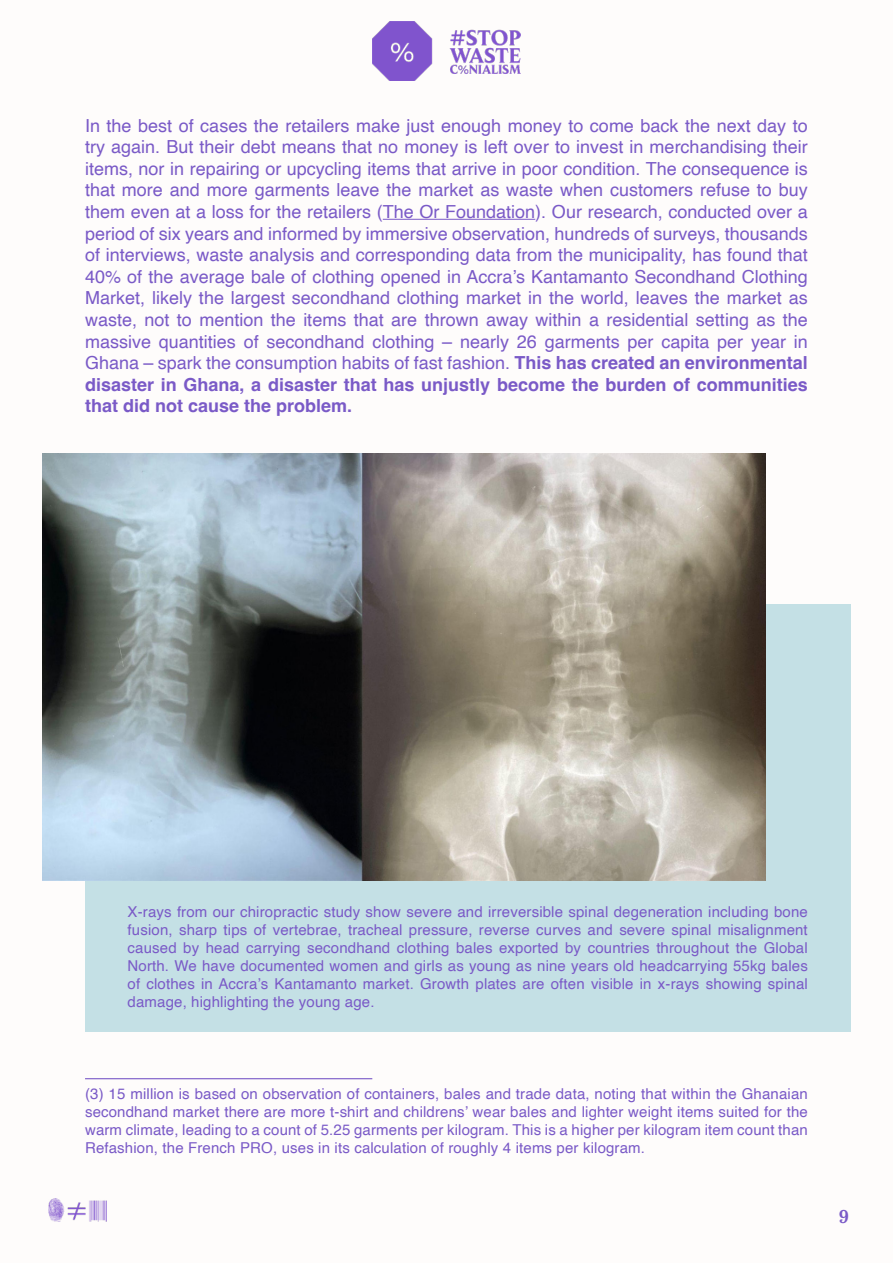
<style>
.page{position:relative;width:893px;height:1263px;background:#fefcfb}
.page>*{position:absolute;margin:0;border:0;box-sizing:border-box;transform-origin:0 0}
.t1{font:18px/21.6px "Helvetica";color:#7a5ac7;text-align:justify}
.t2{font:500 18px "Verona";color:#7a5ac7}
.Légende{font:15px/18px "Helvetica";letter-spacing:.01em;color:#7a5ac7;text-align:justify}
.s1{font-weight:700}
</style>
<div class="page">
<hr style="left:85px;top:1078px;width:287px;height:1px;background:#7a5ac7">
<div style="left:85px;top:604px;width:765px;height:428px;background:#c4e0e5"></div>
<img style="left:43px;top:453px;width:722px;height:428px">
<img style="left:372px;top:21px;width:149px;height:60px">
<img style="left:48px;top:1198px;width:59px;height:23px">
<hr style="left:383px;top:219px;width:152px;height:1px;background:#7a5ac7">
<p class="t1" style="left:85px;top:115px;width:724px">In the best of cases the retailers make just enough money to come back the next day to try again. But their debt means that no money is left over to invest in merchandising their items, nor in repairing or upcycling items that arrive in poor condition. The consequence is that more and more garments leave the market as waste when customers refuse to buy them even at a loss for the retailers (The Or Foundation). Our research, conducted over a period of six years and informed by immersive observation, hundreds of surveys, thousands of interviews, waste analysis and corresponding data from the municipality, has found that 40% of the average bale of clothing opened in Accra’s Kantamanto Secondhand Clothing Market, likely the largest secondhand clothing market in the world, leaves the market as waste, not to mention the items that are thrown away within a residential setting as the massive quantities of secondhand clothing – nearly 26 garments per capita per year in Ghana – spark the consumption habits of fast fashion. <span class="s1">This has created an environmental disaster in Ghana, a disaster that has unjustly become the burden of communities that did not cause the problem.</span></p>
<p class="Légende" style="left:128px;top:903px;width:682px">X-rays from our chiropractic study show severe and irreversible spinal degeneration including bone fusion, sharp tips of vertebrae, tracheal pressure, reverse curves and severe spinal misalignment caused by head carrying secondhand clothing bales exported by countries throughout the Global North. We have documented women and girls as young as nine years old headcarrying 55kg bales of clothes in Accra’s Kantamanto market. Growth plates are often visible in x-rays showing spinal damage, highlighting the young age.</p>
<p class="Légende" style="left:85px;top:1085px;width:724px">(3) 15 million is based on observation of containers, bales and trade data, noting that within the Ghanaian secondhand market there are more t-shirt and childrens’ wear bales and lighter weight items suited for the warm climate, leading to a count of 5.25 garments per kilogram. This is a higher per kilogram item count than Refashion, the French PRO, uses in its calculation of roughly 4 items per kilogram.</p>
<p class="t2" style="left:839px;top:1205px;width:12px">9</p>
</div>
